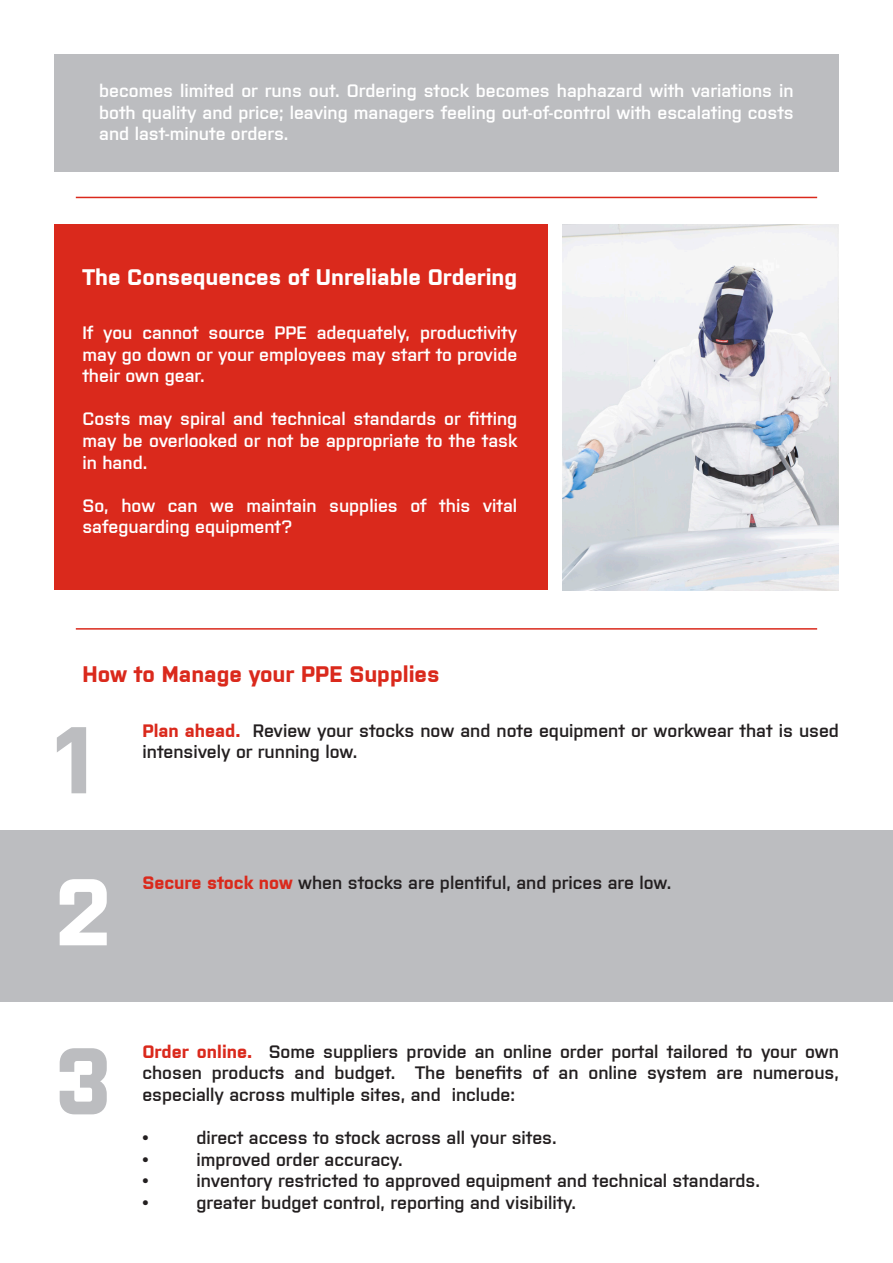
<style>
.page{position:relative;width:893px;height:1263px;background:#fff}
.page>*{position:absolute;margin:0;border:0;box-sizing:border-box;transform-origin:0 0}
.t1{font:700 94.5px "Purista";color:#bcbdc0}
.t2{font:700 94.5px "Purista";color:#fff}
.t3{font:700 22.5px "Purista";color:#fff}
.t4{font:700 22.5px "Purista";color:#da291c}
.t5{font:600 18px/21.6px "Purista";color:#231f20}
.t6{font:600 18px/21.6px "Purista";color:#fff;text-align:justify}
.s1{font-weight:700;color:#da291c}
</style>
<div class="page">
<div style="left:54px;top:54px;width:785px;height:117px;background:#bcbdc0"></div>
<div style="left:0;top:830px;width:893px;height:171px;background:#bcbdc0"></div>
<div style="left:54px;top:224px;width:494px;height:366px;background:#da291c"></div>
<img style="left:562px;top:224px;width:277px;height:366px">
<hr style="left:76px;top:197px;width:741px;height:1px;background:#da291c">
<hr style="left:76px;top:628px;width:741px;height:2px;background:#da291c">
<p class="t6" style="left:99px;top:78px;width:696px">becomes limited or runs out. Ordering stock becomes haphazard with variations in both quality and price; leaving managers feeling out-of-control with escalating costs and last-minute orders.</p>
<p class="t3" style="left:82px;top:260px;width:436px">The Consequences of Unreliable Ordering</p>
<p class="t6" style="left:82px;top:320px;width:436px">If you cannot source PPE adequately, productivity may go down or your employees may start to provide their own gear.</p>
<p class="t6" style="left:82px;top:407px;width:436px">Costs may spiral and technical standards or fitting may be overlooked or not be appropriate to the task in hand.</p>
<p class="t6" style="left:82px;top:493px;width:436px">So, how can we maintain supplies of this vital safeguarding equipment?</p>
<p class="t4" style="left:82px;top:658px;width:359px">How to Manage your PPE Supplies</p>
<p class="t1" style="left:54px;top:691px;width:39px">1</p>
<p class="t2" style="left:54px;top:843px;width:60px">2</p>
<p class="t5" style="left:142px;top:718px;width:698px"><span class="s1">Plan ahead.</span> Review your stocks now and note equipment or workwear that is used intensively or running low.</p>
<p class="t5" style="left:142px;top:870px;width:530px"><span class="s1">Secure stock now</span> when stocks are plentiful, and prices are low.</p>
<p class="t1" style="left:54px;top:1012px;width:60px">3</p>
<p class="t5" style="left:142px;top:1039px;width:698px;text-align:justify"><span class="s1">Order online.</span> Some suppliers provide an online order portal tailored to your own chosen products and budget. The benefits of an online system are numerous, especially across multiple sites, and include:</p>
<p class="t5" style="left:142px;top:1125px;width:8px">•</p>
<p class="t5" style="left:196px;top:1125px;width:362px">direct access to stock across all your sites.</p>
<p class="t5" style="left:142px;top:1147px;width:8px">•</p>
<p class="t5" style="left:196px;top:1147px;width:208px">improved order accuracy.</p>
<p class="t5" style="left:142px;top:1169px;width:8px">•</p>
<p class="t5" style="left:196px;top:1169px;width:565px">inventory restricted to approved equipment and technical standards.</p>
<p class="t5" style="left:142px;top:1190px;width:8px">•</p>
<p class="t5" style="left:196px;top:1190px;width:381px">greater budget control, reporting and visibility.</p>
</div>
